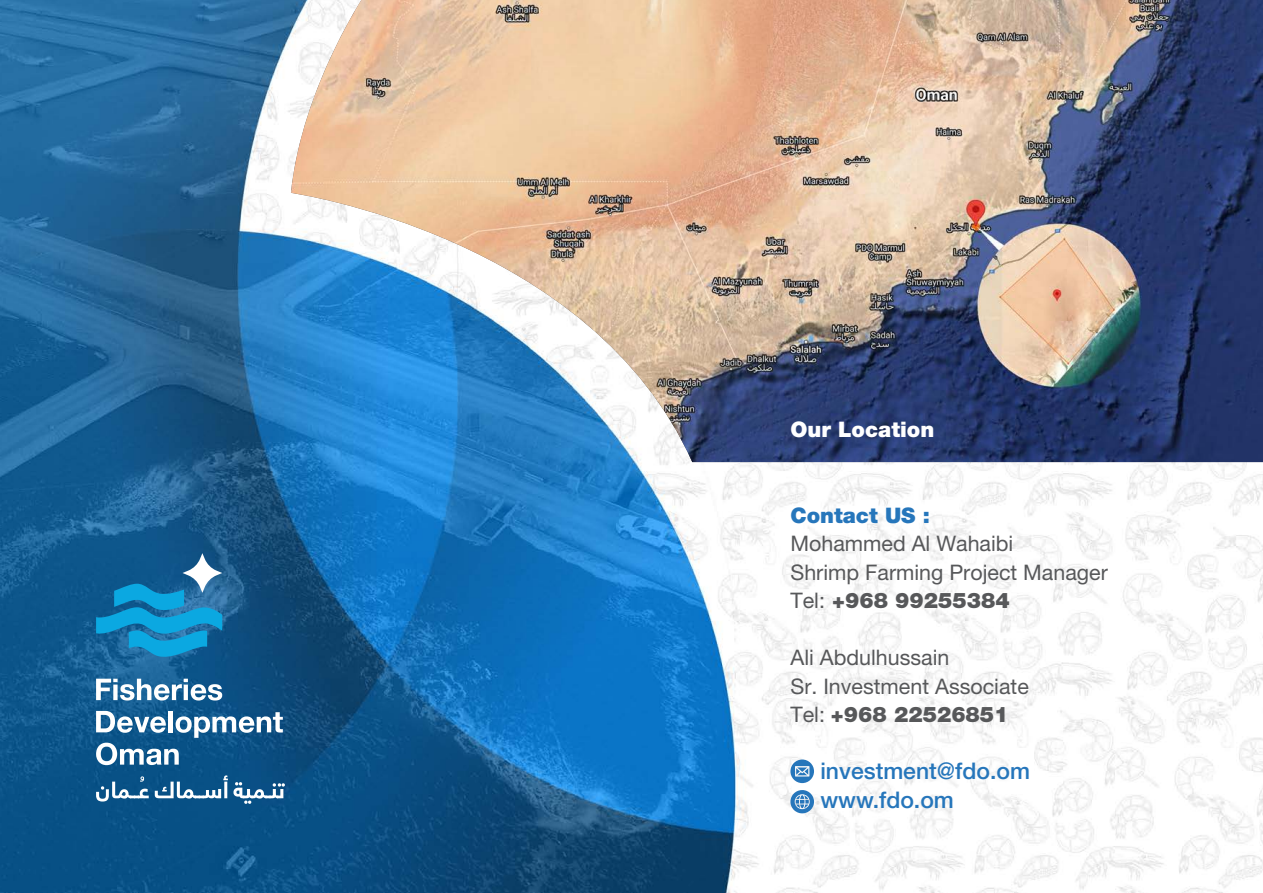
<style>
.page{position:relative;width:1263px;height:893px;background:#fff}
.page>*{position:absolute;margin:0;border:0;box-sizing:border-box;transform-origin:0 0}
.Paragraph_Style_2{font:500 22.95px "Helvetica Neue LT Pro";color:#2676bb}
.Paragraph_Style_2-2{font:21.45px "Helvetica Neue LT Pro";color:#57585a}
.Paragraph_Style_3{font:900 21.45px "Helvetica Neue LT Pro";color:#57585a}
.Paragraph_Style_3-2{font:21.45px "Helvetica Neue LT Pro";color:#57585a}
.Paragraph_Style_3-3{font:900 21.45px "Helvetica Neue LT Pro";color:#fff}
.Paragraph_Style_3-4{font:900 21.45px "Helvetica Neue LT Pro";color:#2676bb}
.s1{font-weight:400}
</style>
<div class="page">
<img style="left:0;top:0;width:1263px;height:893px">
<svg style="left:790px;top:759px;width:24px;height:24px"></svg>
<svg style="left:790px;top:790px;width:24px;height:23px"></svg>
<svg style="left:96px;top:776px;width:53px;height:25px"></svg>
<svg style="left:155px;top:775px;width:130px;height:29px;background:#3a739d"></svg>
<svg style="left:96px;top:679px;width:126px;height:21px"></svg>
<svg style="left:96px;top:711px;width:187px;height:54px"></svg>
<svg style="left:96px;top:553px;width:126px;height:105px;background:#1b7cb0"></svg>
<img style="left:291px;top:0;width:972px;height:462px">
<p class="Paragraph_Style_3-3" style="left:790px;top:416px;width:145px">Our Location</p>
<p class="Paragraph_Style_3-4" style="left:790px;top:502px;width:141px">Contact US :</p>
<p class="Paragraph_Style_2-2" style="left:790px;top:531px;width:224px">Mohammed Al Wahaibi</p>
<p class="Paragraph_Style_3-2" style="left:790px;top:559px;width:319px">Shrimp Farming Project Manager</p>
<p class="Paragraph_Style_3" style="left:790px;top:588px;width:221px"><span class="s1">Tel:</span> +968 99255384</p>
<p class="Paragraph_Style_2-2" style="left:790px;top:645px;width:160px">Ali Abdulhussain</p>
<p class="Paragraph_Style_2-2" style="left:790px;top:673px;width:240px">Sr. Investment Associate</p>
<p class="Paragraph_Style_3" style="left:790px;top:702px;width:220px"><span class="s1">Tel:</span> +968 22526851</p>
<p class="Paragraph_Style_2" style="left:820px;top:758px;width:211px">investment@fdo.om</p>
<p class="Paragraph_Style_2" style="left:820px;top:786px;width:135px">www.fdo.om</p>
</div>
